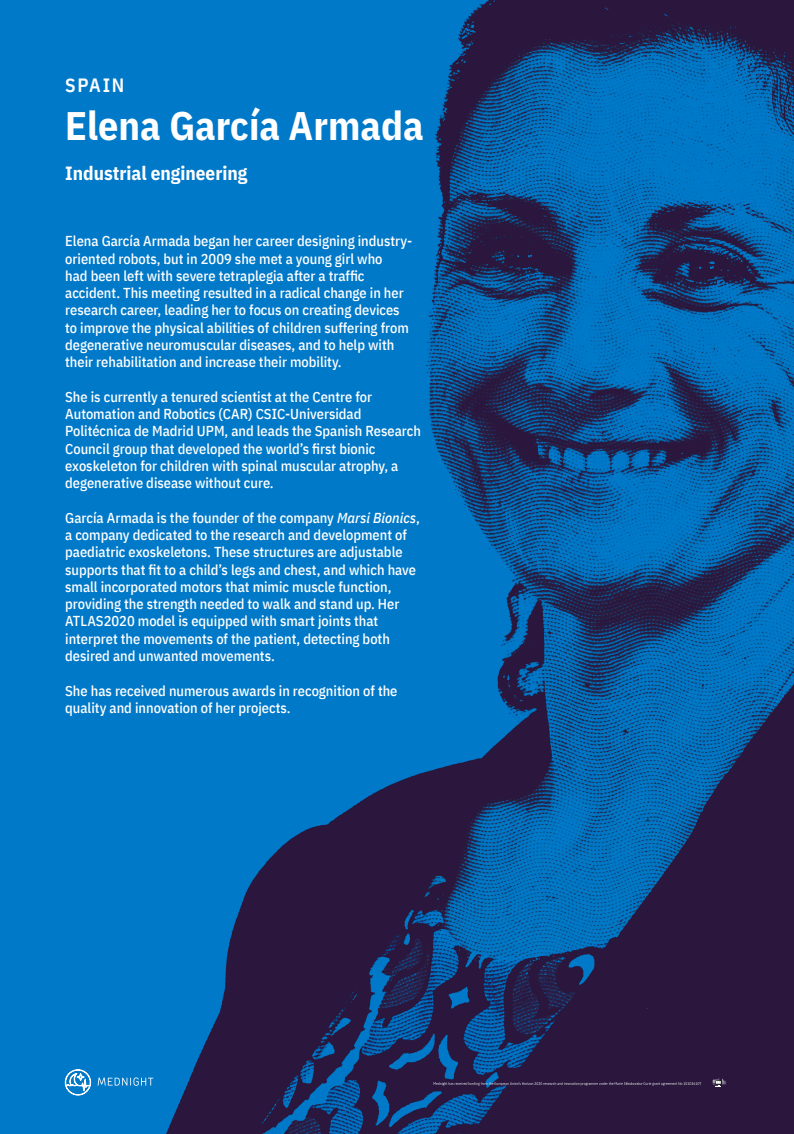
<style>
.page{position:relative;width:794px;height:1134px;background:#fff}
.page>*{position:absolute;margin:0;border:0;box-sizing:border-box;transform-origin:0 0}
.t1{font:700 40px "IBM Plex Sans Cond";color:#fff}
.t2{font:700 19.2px "IBM Plex Sans Cond";color:#fff}
.t3{font:600 19.2px "IBM Plex Sans Cond";letter-spacing:.09em;color:#fff}
.t4{font:500 14.4px/17.3px "IBM Plex Sans Cond";color:#fff}
.s1{font-style:italic}
</style>
<div class="page">
<img style="left:0;top:0;width:794px;height:1134px">
<svg style="left:712px;top:1078px;width:14px;height:10px"></svg>
<svg style="left:433px;top:1082px;width:268px;height:4px"></svg>
<svg style="left:98px;top:1077px;width:55px;height:9px"></svg>
<svg style="left:65px;top:1069px;width:26px;height:26px"></svg>
<h2 class="t3" style="left:65px;top:70px;width:61px">SPAIN</h2>
<h1 class="t1" style="left:65px;top:94px;width:360px">Elena García Armada</h1>
<h2 class="t2" style="left:65px;top:158px;width:184px">Industrial engineering</h2>
<p class="t4" style="left:65px;top:231px;width:349px">Elena García Armada began her career designing industry&shy;oriented robots, but in 2009 she met a young girl who<br>had been left with severe tetraplegia after a traffic accident. This meeting resulted in a radical change in her research career, leading her to focus on creating devices to improve the physical abilities of children suffering from degenerative neuromuscular diseases, and to help with their rehabilitation and increase their mobility.</p>
<p class="t4" style="left:65px;top:387px;width:357px">She is currently a tenured scientist at the Centre for Automation and Robotics (CAR) CSIC-Universidad Politécnica de Madrid UPM, and leads the Spanish Research Council group that developed the world’s first bionic exoskeleton for children with spinal muscular atrophy, a degenerative disease without cure.</p>
<p class="t4" style="left:65px;top:508px;width:356px">García Armada is the founder of the company <span class="s1">Marsi Bionics</span>, a company dedicated to the research and development of paediatric exoskeletons. These structures are adjustable supports that fit to a child’s legs and chest, and which have small incorporated motors that mimic muscle function, providing the strength needed to walk and stand up. Her ATLAS2020 model is equipped with smart joints that interpret the movements of the patient, detecting both desired and unwanted movements.</p>
<p class="t4" style="left:65px;top:681px;width:334px">She has received numerous awards in recognition of the quality and innovation of her projects.</p>
</div>
